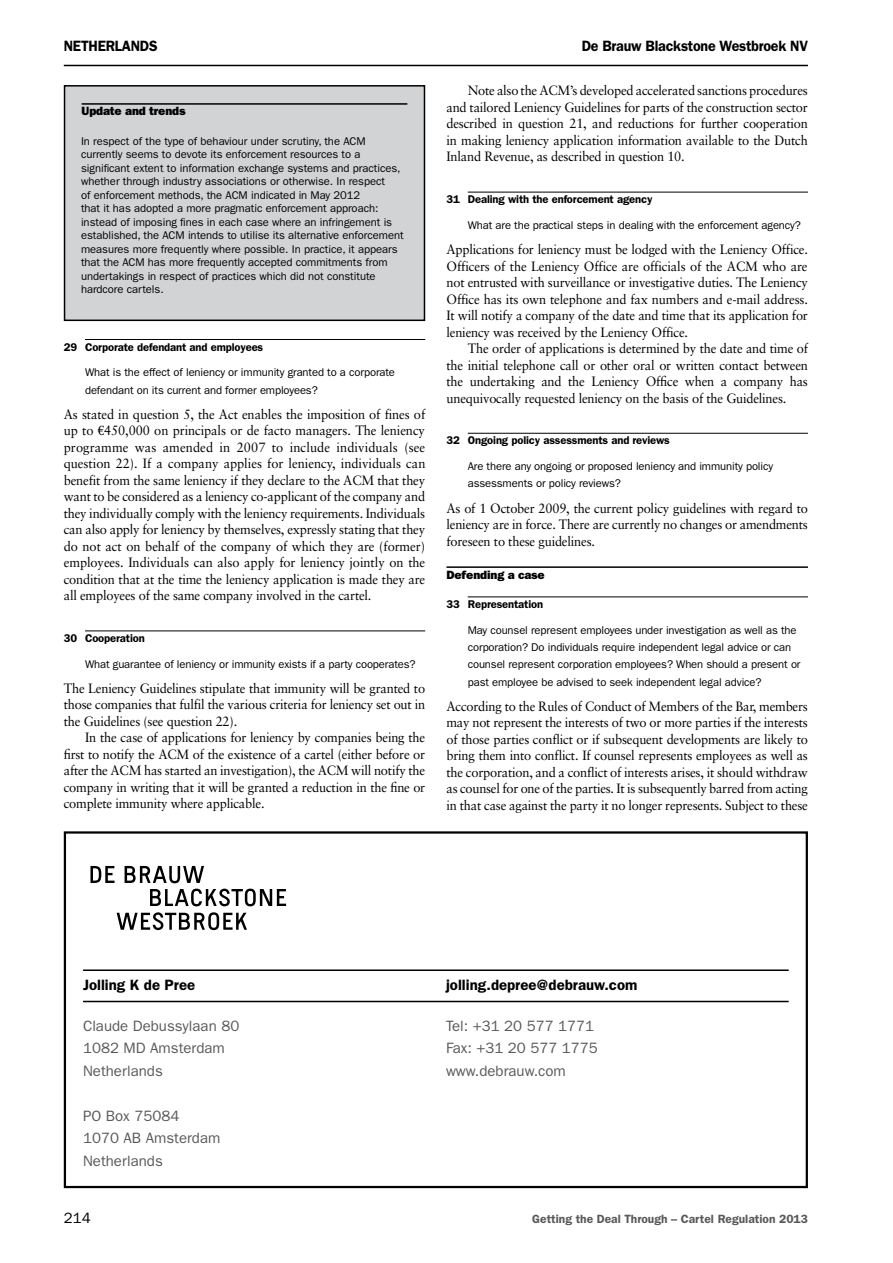
<style>
.page{position:relative;width:893px;height:1263px;background:#fff}
.page>*{position:absolute;margin:0;border:0;box-sizing:border-box;transform-origin:0 0}
.t1{font:15px/22.5px "Franklin Gothic";color:#58595b}
.t2{font:600 15px "Franklin Gothic";color:#000}
.t3{font:600 15px "Franklin Gothic";color:#000;scale:.95 1}
.t4{font:15px "Franklin Gothic";color:#000}
.t5{font:13.5px/16.5px "Sabon";letter-spacing:-.015em;color:#000;text-align:justify;scale:.95 1}
.t6{font:600 12px "Franklin Gothic";color:#58595b}
.t7{font:800 12px "Franklin Gothic";letter-spacing:-.01em;color:#000}
.t8{font:11.25px/13.5px "Franklin Gothic";letter-spacing:-.005em;color:#000}
.t9{font:600 11.25px "Franklin Gothic";letter-spacing:-.01em;color:#000}
.s1{font-family:"Euro Serif"}
</style>
<div class="page">
<hr style="left:64px;top:65px;width:744px;height:1px;background:#000">
<hr style="left:85px;top:339px;width:340px;height:1px;background:#000">
<hr style="left:85px;top:630px;width:340px;height:1px;background:#000">
<hr style="left:468px;top:192px;width:340px;height:1px;background:#000">
<hr style="left:468px;top:433px;width:340px;height:1px;background:#000">
<hr style="left:446px;top:566px;width:362px;height:2px;background:#000">
<hr style="left:468px;top:596px;width:340px;height:1px;background:#000">
<div style="left:65px;top:86px;width:359px;height:234px;background:#d1d3d4"></div>
<div style="left:64px;top:85px;width:361px;height:236px;border:2px solid #000"></div>
<hr style="left:82px;top:103px;width:325px;height:2px;background:#000">
<hr style="left:83px;top:969px;width:706px;height:2px;background:#000">
<hr style="left:83px;top:1001px;width:706px;height:1px;background:#000">
<svg style="left:90px;top:866px;width:25px;height:17px"></svg>
<svg style="left:125px;top:866px;width:79px;height:17px"></svg>
<svg style="left:150px;top:889px;width:136px;height:17px"></svg>
<svg style="left:117px;top:912px;width:130px;height:18px"></svg>
<div style="left:64px;top:831px;width:744px;height:357px;border:2px solid #000"></div>
<p class="t3" style="left:64px;top:37px;width:100px">Netherlands</p>
<p class="t3" style="left:582px;top:37px;width:240px">De Brauw Blackstone Westbroek NV</p>
<p class="t7" style="left:82px;top:104px;width:105px">Update and trends</p>
<p class="t8" style="left:81px;top:134px;width:324px">In respect of the type of behaviour under scrutiny, the ACM currently seems to devote its enforcement resources to a significant extent to information exchange systems and practices, whether through industry associations or otherwise. In respect<br>of enforcement methods, the ACM indicated in May 2012<br>that it has adopted a more pragmatic enforcement approach: instead of imposing fines in each case where an infringement is established, the ACM intends to utilise its alternative enforcement measures more frequently where possible. In practice, it appears that the ACM has more frequently accepted commitments from undertakings in respect of practices which did not constitute hardcore cartels.</p>
<p class="t9" style="left:64px;top:340px;width:201px">29 Corporate defendant and employees</p>
<p class="t8" style="left:85px;top:364px;width:311px;line-height:17.2px">What is the effect of leniency or immunity granted to a corporate defendant on its current and former employees?</p>
<p class="t5" style="left:64px;top:406px;width:382px">As stated in question 5, the Act enables the imposition of fines of up to <span class="s1">e</span>450,000 on principals or de facto managers. The leniency programme was amended in 2007 to include individuals (see question 22). If a company applies for leniency, individuals can benefit from the same leniency if they declare to the ACM that they want to be considered as a leniency co-applicant of the company and they individually comply with the leniency requirements. Individuals can also apply for leniency by themselves, expressly stating that they do not act on behalf of the company of which they are (former) employees. Individuals can also apply for leniency jointly on the condition that at the time the leniency application is made they are all employees of the same company involved in the cartel.</p>
<p class="t9" style="left:64px;top:631px;width:83px">30 Cooperation</p>
<p class="t8" style="left:85px;top:657px;width:332px">What guarantee of leniency or immunity exists if a party cooperates?</p>
<p class="t5" style="left:64px;top:680px;width:382px">The Leniency Guidelines stipulate that immunity will be granted to those companies that fulfil the various criteria for leniency set out in the Guidelines (see question 22).</p>
<p class="t5" style="left:64px;top:729px;width:382px;text-indent:21px">In the case of applications for leniency by companies being the first to notify the ACM of the existence of a cartel (either before or after the ACM has started an investigation), the ACM will notify the company in writing that it will be granted a reduction in the fine or complete immunity where applicable.</p>
<p class="t5" style="left:446px;top:82px;width:382px;text-indent:21px">Note also the ACM’s developed accelerated sanctions procedures and tailored Leniency Guidelines for parts of the construction sector described in question 21, and reductions for further cooperation in making leniency application information available to the Dutch Inland Revenue, as described in question 10.</p>
<p class="t9" style="left:446px;top:193px;width:207px">31 Dealing with the enforcement agency</p>
<p class="t8" style="left:468px;top:218px;width:335px">What are the practical steps in dealing with the enforcement agency?</p>
<p class="t5" style="left:446px;top:241px;width:382px">Applications for leniency must be lodged with the Leniency Office.<br>Officers of the Leniency Office are officials of the ACM who are not entrusted with surveillance or investigative duties. The Leniency Office has its own telephone and fax numbers and e-mail address.<br>It will notify a company of the date and time that its application for leniency was received by the Leniency Office.</p>
<p class="t5" style="left:446px;top:340px;width:382px;text-indent:21px">The order of applications is determined by the date and time of the initial telephone call or other oral or written contact between the undertaking and the Leniency Office when a company has unequivocally requested leniency on the basis of the Guidelines.</p>
<p class="t9" style="left:446px;top:434px;width:225px">32 Ongoing policy assessments and reviews</p>
<p class="t8" style="left:468px;top:458px;width:307px;line-height:17.2px">Are there any ongoing or proposed leniency and immunity policy assessments or policy reviews?</p>
<p class="t5" style="left:446px;top:499px;width:382px">As of 1 October 2009, the current policy guidelines with regard to leniency are in force. There are currently no changes or amendments foreseen to these guidelines.</p>
<p class="t7" style="left:446px;top:567px;width:100px">Defending a case</p>
<p class="t9" style="left:446px;top:597px;width:98px">33 Representation</p>
<p class="t8" style="left:468px;top:621px;width:334px;line-height:17.2px">May counsel represent employees under investigation as well as the corporation? Do individuals require independent legal advice or can counsel represent corporation employees? When should a present or past employee be advised to seek independent legal advice?</p>
<p class="t5" style="left:446px;top:697px;width:382px">According to the Rules of Conduct of Members of the Bar, members may not represent the interests of two or more parties if the interests of those parties conflict or if subsequent developments are likely to bring them into conflict. If counsel represents employees as well as the corporation, and a conflict of interests arises, it should withdraw as counsel for one of the parties. It is subsequently barred from acting in that case against the party it no longer represents. Subject to these</p>
<p class="t2" style="left:83px;top:976px;width:114px">Jolling K de Pree</p>
<p class="t2" style="left:446px;top:976px;width:193px">jolling.depree@debrauw.com</p>
<p class="t1" style="left:83px;top:1014px;width:158px">Claude Debussylaan 80</p>
<p class="t1" style="left:446px;top:1014px;width:150px">Tel: +31 20 577 1771</p>
<p class="t1" style="left:83px;top:1037px;width:143px">1082 MD Amsterdam</p>
<p class="t1" style="left:446px;top:1037px;width:153px">Fax: +31 20 577 1775</p>
<p class="t1" style="left:83px;top:1059px;width:81px">Netherlands</p>
<p class="t1" style="left:446px;top:1059px;width:121px">www.debrauw.com</p>
<p class="t1" style="left:83px;top:1104px;width:139px">PO Box 75084<br>1070 AB Amsterdam<br>Netherlands</p>
<p class="t4" style="left:64px;top:1209px;width:28px">214</p>
<p class="t6" style="left:532px;top:1212px;width:277px">Getting the Deal Through – Cartel Regulation 2013</p>
</div>
